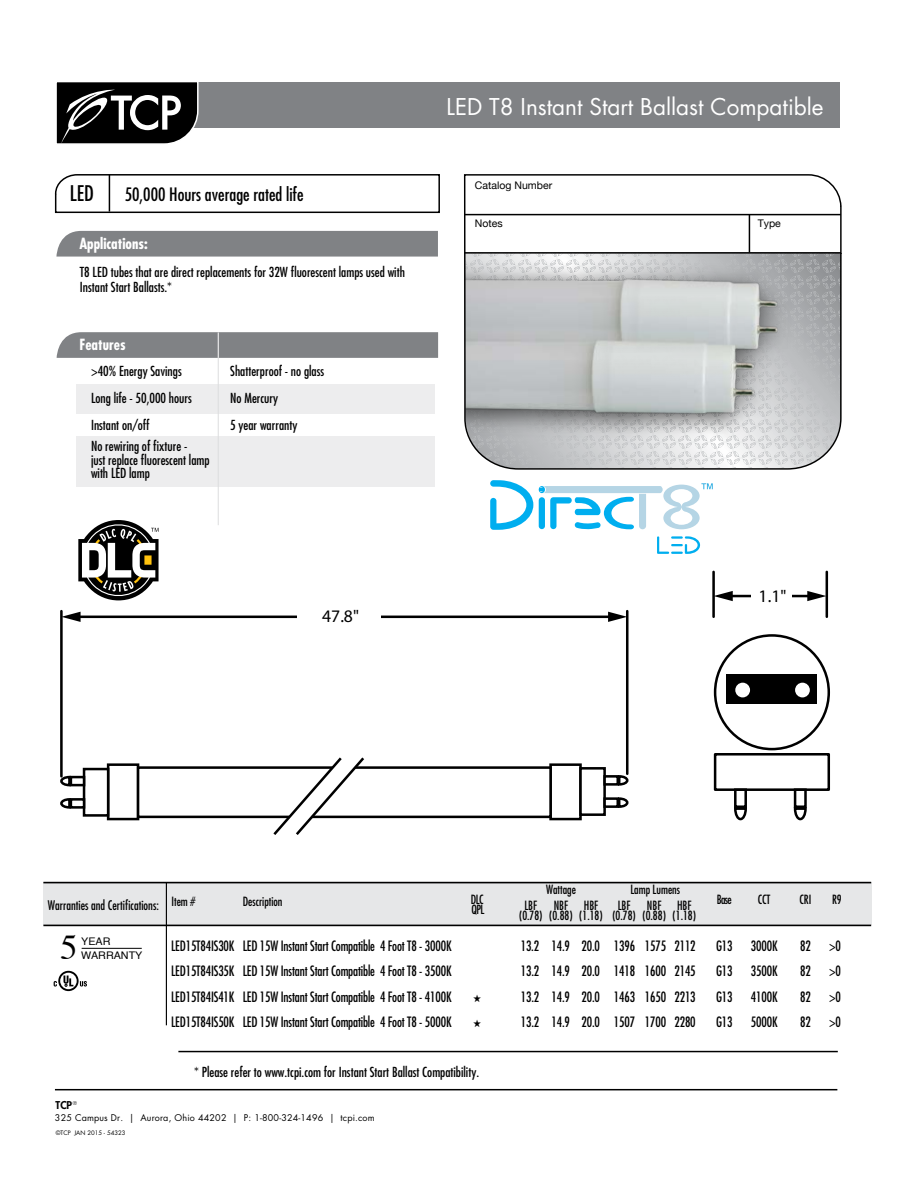
<style>
.page{position:relative;width:918px;height:1188px;background:#fff}
.page>*{position:absolute;margin:0;border:0;box-sizing:border-box;transform-origin:0 0}
.t1{font:34.8px "Times";color:#000}
.t2{font:22.5px "Futura Std";color:#fff}
.t3{font:condensed 21px "Futura Std";color:#000}
.t4{font:condensed 18px "Futura Std";color:#000}
.t5{font:17.7px "Myriad Pro";color:#000}
.t6{font:700 condensed 15px "Futura Std";color:#fff}
.t7{font:condensed 13.95px "Futura Std";letter-spacing:-.01em;color:#000;scale:.95 1}
.t8{font:condensed 13.5px/27px "Futura Std";color:#000}
.t9{font:condensed 12.9px "Futura Std";color:#000;scale:.95 1}
.t10{font:condensed 12.45px/10.5px "Futura Std";color:#000;text-align:center;scale:.95 1}
.t11{font:10.5px "Helvetica Neue";color:#010101}
.t12{font:10.5px/14px "Helvetica";color:#000}
.t13{font:800 10.5px "Futura Std";color:#000}
.t14{font:9px "Futura Std";letter-spacing:.02em;color:#000}
.t15{font:6px "Futura Std";color:#000}
</style>
<div class="page">
<svg style="left:54px;top:174px;width:386px;height:40px"></svg>
<hr style="left:109px;top:175px;width:1px;height:37px;background:#000">
<div style="left:43px;top:882px;width:828px;height:43px;background:#e6e7e8"></div>
<hr style="left:43px;top:882px;width:828px;height:1px;background:#000">
<hr style="left:43px;top:925px;width:828px;height:1px;background:#000">
<hr style="left:178px;top:1051px;width:660px;height:1px;background:#000">
<hr style="left:166px;top:883px;width:1px;height:142px;background:#000">
<div style="left:187px;top:82px;width:653px;height:46px;background:#808285"></div>
<svg style="left:56px;top:82px;width:143px;height:62px"></svg>
<hr style="left:55px;top:1089px;width:782px;height:1px;background:#000">
<div style="left:76px;top:384px;width:359px;height:29px;background:#ededee"></div>
<div style="left:76px;top:437px;width:359px;height:50px;background:#ededee"></div>
<svg style="left:57px;top:332px;width:381px;height:26px;background:#838588"></svg>
<hr style="left:218px;top:358px;width:1px;height:167px;background:#dcddde">
<hr style="left:82px;top:948px;width:60px;height:1px;background:#000">
<svg style="left:54px;top:971px;width:33px;height:20px"></svg>
<div style="left:56px;top:231px;width:382px;height:26px;background:#808285"></div>
<div style="left:107px;top:763px;width:32px;height:57px;border:3px solid #000"></div>
<div style="left:83px;top:768px;width:26px;height:49px;border:3px solid #000"></div>
<div style="left:70px;top:776px;width:15px;height:10px;border:3px solid #000"></div>
<div style="left:70px;top:798px;width:15px;height:11px;border:3px solid #000"></div>
<svg style="left:60px;top:775px;width:12px;height:12px"></svg>
<svg style="left:60px;top:798px;width:12px;height:11px"></svg>
<div style="left:549px;top:763px;width:33px;height:57px;border:3px solid #000"></div>
<div style="left:579px;top:767px;width:27px;height:49px;border:3px solid #000"></div>
<div style="left:603px;top:797px;width:16px;height:11px;border:3px solid #000"></div>
<div style="left:603px;top:775px;width:16px;height:11px;border:3px solid #000"></div>
<svg style="left:617px;top:797px;width:12px;height:11px"></svg>
<svg style="left:617px;top:774px;width:12px;height:12px"></svg>
<div style="left:734px;top:788px;width:13px;height:20px;border:3px solid #000"></div>
<div style="left:794px;top:788px;width:13px;height:20px;border:3px solid #000"></div>
<svg style="left:734px;top:806px;width:13px;height:15px"></svg>
<svg style="left:793px;top:806px;width:14px;height:15px"></svg>
<svg style="left:136px;top:757px;width:417px;height:78px"></svg>
<hr style="left:60px;top:611px;width:3px;height:165px;background:#000">
<hr style="left:626px;top:611px;width:3px;height:163px;background:#000">
<hr style="left:826px;top:572px;width:2px;height:45px;background:#000">
<hr style="left:712px;top:572px;width:3px;height:45px;background:#000">
<hr style="left:77px;top:616px;width:535px;height:2px;background:#000">
<svg style="left:62px;top:612px;width:19px;height:10px"></svg>
<svg style="left:608px;top:612px;width:18px;height:10px"></svg>
<div style="left:297px;top:603px;width:84px;height:24px;background:#fff"></div>
<hr style="left:729px;top:595px;width:82px;height:2px;background:#000">
<svg style="left:714px;top:591px;width:19px;height:10px"></svg>
<svg style="left:807px;top:591px;width:19px;height:10px"></svg>
<div style="left:751px;top:582px;width:41px;height:24px;background:#fff"></div>
<div style="left:714px;top:634px;width:116px;height:116px;border:3px solid #000;border-radius:50%"></div>
<div style="left:727px;top:675px;width:90px;height:29px;background:#000"></div>
<div style="left:735px;top:683px;width:15px;height:14px;background:#fff;border-radius:50%"></div>
<div style="left:795px;top:683px;width:15px;height:14px;background:#fff;border-radius:50%"></div>
<div style="left:714px;top:753px;width:116px;height:38px;border:3px solid #000"></div>
<svg style="left:463px;top:174px;width:379px;height:296px"></svg>
<div style="left:539px;top:497px;width:6px;height:32px;background:#00aeef;border-radius:3px"></div>
<svg style="left:490px;top:480px;width:43px;height:50px"></svg>
<div style="left:539px;top:486px;width:6px;height:7px;background:#00aeef;border-radius:50%"></div>
<svg style="left:540px;top:483px;width:173px;height:46px"></svg>
<svg style="left:657px;top:536px;width:43px;height:18px"></svg>
<svg style="left:78px;top:520px;width:81px;height:80px"></svg>
<h3 class="t3" style="left:70px;top:181px;width:26px">LED</h3>
<p class="t4" style="left:125px;top:183px;width:180px">50,000 Hours average rated life</p>
<p class="t6" style="left:79px;top:234px;width:70px">Applications:</p>
<p class="t8" style="left:80px;top:265px;width:327px;line-height:15px">T8 LED tubes that are direct replacements for 32W fluorescent lamps used with<br>Instant Start Ballasts.*</p>
<p class="t6" style="left:80px;top:335px;width:48px">Features</p>
<p class="t8" style="left:91px;top:358px;width:102px">&gt;40% Energy Savings<br>Long life - 50,000 hours<br>Instant on/off</p>
<p class="t8" style="left:91px;top:440px;width:120px;line-height:13.5px">No rewiring of fixture -<br>just replace fluorescent lamp with LED lamp</p>
<p class="t8" style="left:230px;top:358px;width:95px">Shatterproof - no glass<br>No Mercury<br>5 year warranty</p>
<p class="t5" style="left:322px;top:606px;width:38px">47.8"</p>
<h2 class="t2" style="left:447px;top:93px;width:379px">LED T8 Instant Start Ballast Compatible</h2>
<p class="t11" style="left:475px;top:178px;width:79px">Catalog Number</p>
<p class="t11" style="left:475px;top:216px;width:29px">Notes</p>
<p class="t11" style="left:758px;top:216px;width:25px">Type</p>
<p class="t5" style="left:759px;top:585px;width:29px">1.1"</p>
<p class="t9" style="left:48px;top:897px;width:156px">Warranties and Certifications: <sup>Item</sup> <sup>#</sup></p>
<p class="t10" style="left:243px;top:896px;width:43px">Description</p>
<p class="t10" style="left:546px;top:884px;width:33px">Wattage</p>
<p class="t10" style="left:618px;top:882px;width:67px;line-height:15.5px;text-align:left;text-indent:13px">Lamp Lumens<br>LBF</p>
<p class="t10" style="left:612px;top:910px;width:26px">(0.78)</p>
<p class="t10" style="left:642px;top:900px;width:26px">NBF (0.88)</p>
<p class="t10" style="left:673px;top:900px;width:26px">HBF (1.18)</p>
<p class="t10" style="left:471px;top:894px;width:15px">DLC</p>
<p class="t10" style="left:717px;top:894px;width:17px">Base</p>
<p class="t10" style="left:472px;top:904px;width:15px">QPL</p>
<p class="t10" style="left:519px;top:900px;width:26px">LBF (0.78)</p>
<p class="t10" style="left:549px;top:900px;width:26px">NBF (0.88)</p>
<p class="t10" style="left:579px;top:900px;width:26px">HBF (1.18)</p>
<p class="t10" style="left:758px;top:894px;width:15px">CCT</p>
<p class="t10" style="left:800px;top:894px;width:14px">CRI</p>
<p class="t10" style="left:832px;top:894px;width:12px">R9</p>
<h1 class="t1" style="left:60px;top:915px;width:19px">5</h1>
<p class="t12" style="left:81px;top:934px;width:63px">YEAR<br>WARRANTY</p>
<p class="t7" style="left:171px;top:937px;width:297px">LED15T84IS30K LED 15W Instant Start Compatible 4 Foot T8 - 3000K</p>
<p class="t7" style="left:521px;top:937px;width:186px">13.2 14.9 20.0 1396 1575 2112</p>
<p class="t7" style="left:716px;top:937px;width:19px">G13</p>
<p class="t7" style="left:751px;top:937px;width:30px">3000K</p>
<p class="t7" style="left:800px;top:937px;width:13px">82</p>
<p class="t7" style="left:829px;top:937px;width:14px">&gt;0</p>
<p class="t7" style="left:171px;top:963px;width:297px">LED15T84IS35K LED 15W Instant Start Compatible 4 Foot T8 - 3500K</p>
<p class="t7" style="left:521px;top:963px;width:186px">13.2 14.9 20.0 1418 1600 2145</p>
<p class="t7" style="left:716px;top:963px;width:19px">G13</p>
<p class="t7" style="left:751px;top:963px;width:30px">3500K</p>
<p class="t7" style="left:800px;top:963px;width:13px">82</p>
<p class="t7" style="left:829px;top:963px;width:14px">&gt;0</p>
<p class="t7" style="left:171px;top:988px;width:297px">LED15T84IS41K LED 15W Instant Start Compatible 4 Foot T8 - 4100K</p>
<p class="t7" style="left:521px;top:988px;width:186px">13.2 14.9 20.0 1463 1650 2213</p>
<p class="t7" style="left:716px;top:988px;width:19px">G13</p>
<p class="t7" style="left:751px;top:988px;width:30px">4100K</p>
<p class="t7" style="left:800px;top:988px;width:13px">82</p>
<p class="t7" style="left:829px;top:988px;width:14px">&gt;0</p>
<p class="t7" style="left:171px;top:1014px;width:297px">LED15T84IS50K LED 15W Instant Start Compatible 4 Foot T8 - 5000K</p>
<p class="t7" style="left:521px;top:1014px;width:186px">13.2 14.9 20.0 1507 1700 2280</p>
<p class="t7" style="left:716px;top:1014px;width:19px">G13</p>
<p class="t7" style="left:751px;top:1014px;width:30px">5000K</p>
<p class="t7" style="left:800px;top:1014px;width:13px">82</p>
<p class="t7" style="left:829px;top:1014px;width:14px">&gt;0</p>
<p class="t8" style="left:194px;top:1059px;width:286px">* Please refer to www.tcpi.com for Instant Start Ballast Compatibility.</p>
<p class="t13" style="left:56px;top:1098px;width:23px">TCP<sup>®</sup></p>
<p class="t14" style="left:55px;top:1112px;width:321px">325 Campus Dr. | Aurora, Ohio 44202 | P: 1-800-324-1496 | tcpi.com</p>
<p class="t15" style="left:56px;top:1129px;width:71px">©TCP JAN 2015 - 54323</p>
</div>
